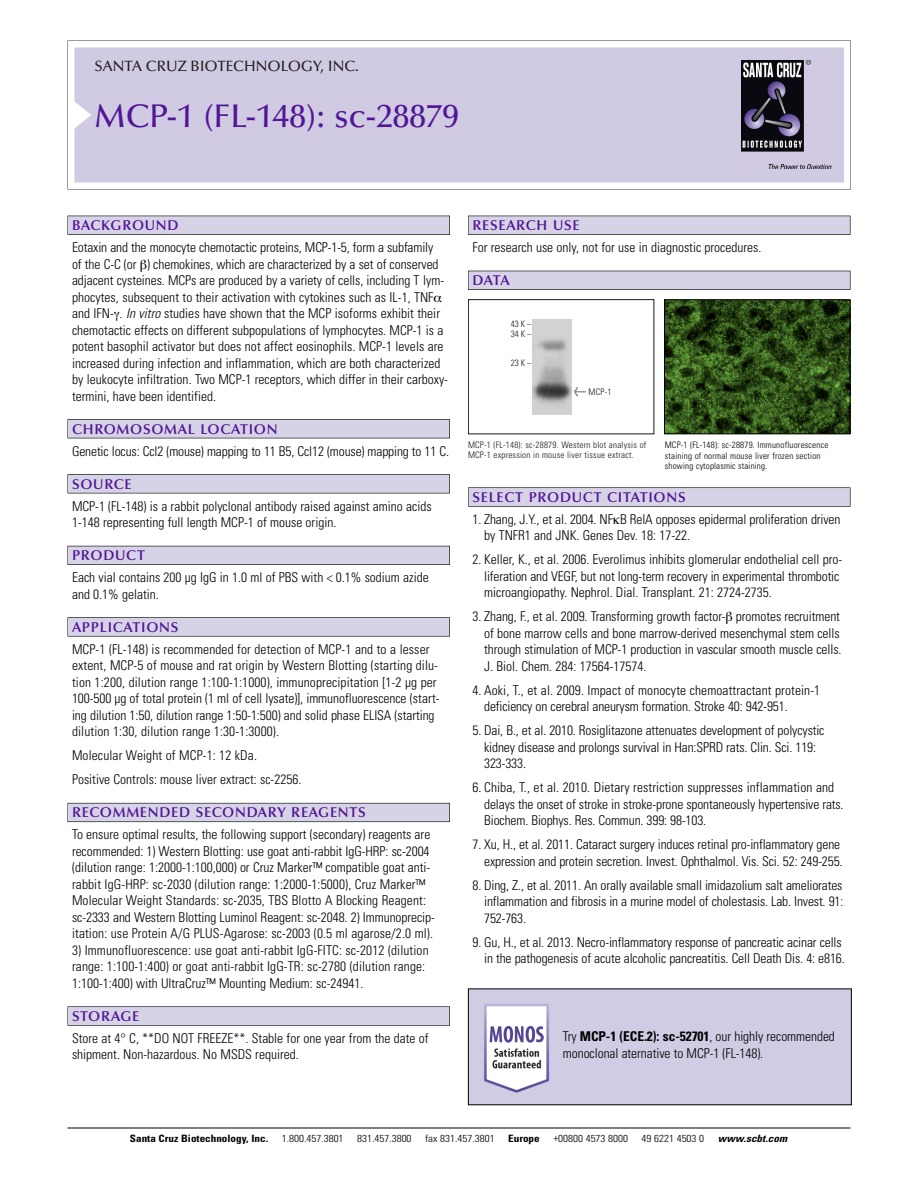
<style>
.page{position:relative;width:918px;height:1188px;background:#fff}
.page>*{position:absolute;margin:0;border:0;box-sizing:border-box;transform-origin:0 0}
.t1{font:500 33px "Optima";color:#511695}
.t2{font:500 15px "Optima";color:#231f20}
.t3{font:600 14.25px "Optima";letter-spacing:.05em;color:#511695}
.t4{font:300 condensed 13.5px/16.5px "Univers";color:#000}
.t5{font:300 condensed 10.2px "Univers";color:#000;scale:1.1 1}
.t6{font:700 condensed 10.2px "Univers";color:#000;scale:1.1 1}
.t7{font:italic 700 condensed 10.2px "Univers";letter-spacing:.005em;color:#000;scale:1.1 1}
.t8{font:300 condensed 9px/10.5px "Univers";letter-spacing:.02em;color:#000}
.t9{font:9px/10.5px "Univers Condensed Light+WZIYLZ";letter-spacing:.025em;color:#191919}
.s1{font-style:italic}
.s2{font-family:"Meta Plus Book Roman+GJKAIN";font-size:10.5px}
.s3{font-weight:700}
</style>
<div class="page">
<svg style="left:68px;top:40px;width:783px;height:149px"></svg>
<div style="left:74px;top:47px;width:770px;height:135px;background:#d1cae3"></div>
<img style="left:741px;top:60px;width:90px;height:108px">
<div style="left:68px;top:216px;width:382px;height:19px;background:#525155"></div>
<div style="left:68px;top:216px;width:381px;height:18px;background:#d7d3e7"></div>
<div style="left:68px;top:419px;width:382px;height:19px;background:#525155"></div>
<div style="left:68px;top:420px;width:381px;height:18px;background:#d7d3e7"></div>
<div style="left:68px;top:474px;width:382px;height:19px;background:#545357"></div>
<div style="left:68px;top:475px;width:381px;height:18px;background:#d7d3e7"></div>
<div style="left:68px;top:546px;width:382px;height:19px;background:#54535a"></div>
<div style="left:68px;top:546px;width:381px;height:18px;background:#d7d3e7"></div>
<svg style="left:68px;top:617px;width:382px;height:20px"></svg>
<div style="left:68px;top:618px;width:381px;height:18px;background:#d7d3e7"></div>
<div style="left:68px;top:803px;width:382px;height:19px;background:#66646e"></div>
<div style="left:68px;top:803px;width:381px;height:18px;background:#d7d3e7"></div>
<div style="left:68px;top:1006px;width:382px;height:20px;background:#616161"></div>
<div style="left:68px;top:1007px;width:381px;height:18px;background:#d7d3e7"></div>
<div style="left:468px;top:216px;width:382px;height:19px;background:#525155"></div>
<div style="left:468px;top:216px;width:382px;height:18px;background:#d7d3e7"></div>
<div style="left:468px;top:271px;width:382px;height:19px;background:#515055"></div>
<div style="left:468px;top:271px;width:382px;height:18px;background:#d7d3e7"></div>
<div style="left:468px;top:487px;width:382px;height:20px;background:#666"></div>
<div style="left:468px;top:488px;width:382px;height:18px;background:#d7d3e7"></div>
<hr style="left:68px;top:1128px;width:782px;height:1px;background:#000">
<img style="left:666px;top:301px;width:182px;height:131px">
<div style="left:664px;top:299px;width:186px;height:135px;border:1px solid #000"></div>
<div style="left:468px;top:299px;width:186px;height:135px;border:1px solid #191919"></div>
<img style="left:533px;top:319px;width:39px;height:95px">
<img style="left:470px;top:990px;width:380px;height:113px">
<p class="t2" style="left:94px;top:61px;width:266px">SANTA CRUZ BIOTECHNOLOGY, INC.</p>
<h1 class="t1" style="left:94px;top:103px;width:366px">MCP-1 (FL-148): sc-28879</h1>
<p class="t3" style="left:72px;top:219px;width:108px">BACKGROUND</p>
<p class="t4" style="left:72px;top:240px;width:377px">Eotaxin and the monocyte chemotactic proteins, MCP-1-5, form a subfamily<br>of the C-C (or ) chemokines, which are characterized by a set of conserved adjacent cysteines. MCPs are produced by a variety of cells, including T lym&shy;phocytes, subsequent to their activation with cytokines such as IL-1, TNF and IFN- . <span class="s1">In vitro</span> studies have shown that the MCP isoforms exhibit their chemotactic effects on different subpopulations of lymphocytes. MCP-1 is a potent basophil activator but does not affect eosinophils. MCP-1 levels are increased during infection and inflammation, which are both characterized by leukocyte infiltration. Two MCP-1 receptors, which differ in their carboxy&shy;termini, have been identified.</p>
<p class="t3" style="left:72px;top:423px;width:207px">CHROMOSOMAL LOCATION</p>
<p class="t4" style="left:72px;top:444px;width:379px">Genetic locus: Ccl2 (mouse) mapping to 11 B5, Ccl12 (mouse) mapping to 11 C.</p>
<p class="t3" style="left:72px;top:478px;width:61px">SOURCE</p>
<p class="t4" style="left:72px;top:499px;width:361px">MCP-1 (FL-148) is a rabbit polyclonal antibody raised against amino acids<br>1-148 representing full length MCP-1 of mouse origin.</p>
<p class="t3" style="left:72px;top:550px;width:74px">PRODUCT</p>
<p class="t4" style="left:72px;top:570px;width:358px">Each vial contains 200 µg IgG in 1.0 ml of PBS with &lt; 0.1% sodium azide and 0.1% gelatin.</p>
<p class="t3" style="left:72px;top:621px;width:108px">APPLICATIONS</p>
<p class="t4" style="left:72px;top:642px;width:369px">MCP-1 (FL-148) is recommended for detection of MCP-1 and to a lesser extent, MCP-5 of mouse and rat origin by Western Blotting (starting dilu&shy;tion 1:200, dilution range 1:100-1:1000), immunoprecipitation [1-2 µg per 100-500 µg of total protein (1 ml of cell lysate)], immunofluorescence (start&shy;ing dilution 1:50, dilution range 1:50-1:500) and solid phase ELISA (starting dilution 1:30, dilution range 1:30-1:3000).</p>
<p class="t4" style="left:72px;top:745px;width:231px;line-height:24px">Molecular Weight of MCP-1: 12 kDa.<br>Positive Controls: mouse liver extract: sc-2256.</p>
<p class="t3" style="left:72px;top:807px;width:295px">RECOMMENDED SECONDARY REAGENTS</p>
<p class="t4" style="left:72px;top:827px;width:364px">To ensure optimal results, the following support (secondary) reagents are recommended: 1) Western Blotting: use goat anti-rabbit IgG-HRP: sc-2004 (dilution range: 1:2000-1:100,000) or Cruz Marker™ compatible goat anti&shy;rabbit IgG-HRP: sc-2030 (dilution range: 1:2000-1:5000), Cruz Marker™ Molecular Weight Standards: sc-2035, TBS Blotto A Blocking Reagent: sc-2333 and Western Blotting Luminol Reagent: sc-2048. 2) Immunoprecip&shy;itation: use Protein A/G PLUS-Agarose: sc-2003 (0.5 ml agarose/2.0 ml).</p>
<p class="t4" style="left:72px;top:943px;width:358px">3) Immunofluorescence: use goat anti-rabbit IgG-FITC: sc-2012 (dilution range: 1:100-1:400) or goat anti-rabbit IgG-TR: sc-2780 (dilution range:<br>1:100-1:400) with UltraCruz™ Mounting Medium: sc-24941.</p>
<p class="t3" style="left:72px;top:1010px;width:69px">STORAGE</p>
<p class="t4" style="left:72px;top:1031px;width:358px">Store at 4° C, **DO NOT FREEZE**. Stable for one year from the date of shipment. Non-hazardous. No MSDS required.</p>
<p class="t3" style="left:473px;top:219px;width:109px">RESEARCH USE</p>
<p class="t4" style="left:473px;top:240px;width:290px">For research use only, not for use in diagnostic procedures.</p>
<p class="t3" style="left:473px;top:275px;width:39px">DATA</p>
<p class="t9" style="left:511px;top:319px;width:22px">43K–<br>34K–</p>
<p class="t9" style="left:511px;top:358px;width:22px">23K–</p>
<p class="t9" style="left:574px;top:387px;width:39px"><span class="s2">&lt;</span> MCP-1</p>
<p class="t9" style="left:468px;top:440px;width:180px">MCP-1 (FL-148): sc-28879. Western blot analysis of<br>MCP-1 expression in mouse liver tissue extract.</p>
<p class="t8" style="left:665px;top:441px;width:165px">MCP-1 (FL-148): sc-28879. Immunofluorescence staining of normal mouse liver frozen section showing cytoplasmic staining.</p>
<p class="t3" style="left:473px;top:491px;width:215px">SELECT PRODUCT CITATIONS</p>
<p class="t4" style="left:484px;top:512px;width:358px;text-indent:-12px">1. Zhang, J.Y., et al. 2004. NF B RelA opposes epidermal proliferation driven by TNFR1 and JNK. Genes Dev. 18: 17-22.</p>
<p class="t4" style="left:484px;top:553px;width:359px;text-indent:-12px">2. Keller, K., et al. 2006. Everolimus inhibits glomerular endothelial cell pro&shy;liferation and VEGF, but not long-term recovery in experimental thrombotic microangiopathy. Nephrol. Dial. Transplant. 21: 2724-2735.</p>
<p class="t4" style="left:484px;top:610px;width:359px;text-indent:-12px">3. Zhang, F., et al. 2009. Transforming growth factor- promotes recruitment of bone marrow cells and bone marrow-derived mesenchymal stem cells through stimulation of MCP-1 production in vascular smooth muscle cells.<br>J. Biol. Chem. 284: 17564-17574.</p>
<p class="t4" style="left:484px;top:683px;width:338px;text-indent:-12px">4. Aoki, T., et al. 2009. Impact of monocyte chemoattractant protein-1 deficiency on cerebral aneurysm formation. Stroke 40: 942-951.</p>
<p class="t4" style="left:484px;top:724px;width:342px;text-indent:-12px">5. Dai, B., et al. 2010. Rosiglitazone attenuates development of polycystic kidney disease and prolongs survival in Han:SPRD rats. Clin. Sci. 119:<br>323-333.</p>
<p class="t4" style="left:484px;top:781px;width:361px;text-indent:-12px">6. Chiba, T., et al. 2010. Dietary restriction suppresses inflammation and delays the onset of stroke in stroke-prone spontaneously hypertensive rats.<br>Biochem. Biophys. Res. Commun. 399: 98-103.</p>
<p class="t4" style="left:473px;top:838px;width:372px;text-align:right">7. Xu, H., et al. 2011. Cataract surgery induces retinal pro-inflammatory gene expression and protein secretion. Invest. Ophthalmol. Vis. Sci. 52: 249-255.</p>
<p class="t4" style="left:484px;top:878px;width:361px;text-align:justify;text-indent:-12px">8. Ding, Z., et al. 2011. An orally available small imidazolium salt ameliorates inflammation and fibrosis in a murine model of cholestasis. Lab. Invest. 91:<br>752-763.</p>
<p class="t4" style="left:473px;top:935px;width:374px;text-align:right">9. Gu, H., et al. 2013. Necro-inflammatory response of pancreatic acinar cells in the pathogenesis of acute alcoholic pancreatitis. Cell Death Dis. 4: e816.</p>
<p class="t4" style="left:563px;top:1029px;width:274px">Try <span class="s3">MCP-1 (ECE.2): sc-52701</span>, our highly recommended monoclonal aternative to MCP-1 (FL-148).</p>
<p class="t6" style="left:130px;top:1135px;width:127px">Santa Cruz Biotechnology, Inc.</p>
<p class="t5" style="left:282px;top:1135px;width:58px">1.800.457.3801</p>
<p class="t5" style="left:357px;top:1135px;width:51px">831.457.3800</p>
<p class="t5" style="left:425px;top:1135px;width:65px">fax 831.457.3801</p>
<p class="t6" style="left:508px;top:1135px;width:30px">Europe</p>
<p class="t5" style="left:553px;top:1135px;width:69px">+00800 4573 8000</p>
<p class="t5" style="left:642px;top:1135px;width:58px">49 6221 4503 0</p>
<p class="t7" style="left:718px;top:1135px;width:64px">www.scbt.com</p>
</div>
